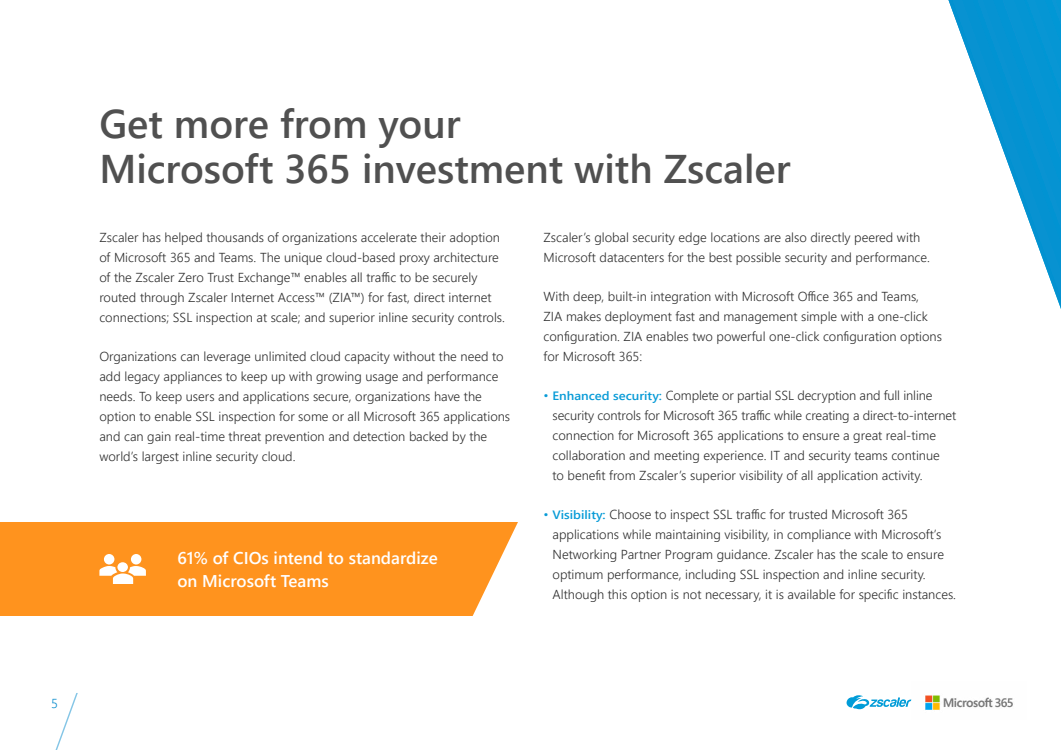
<style>
.page{position:relative;width:1061px;height:750px;background:#fff}
.page>*{position:absolute;margin:0;border:0;box-sizing:border-box;transform-origin:0 0}
.t1{font:600 40px/45px "Segoe UI";color:#505050}
.t2{font:600 17px/23px "Segoe UI";color:#fff}
.t3{font:300 13px/20px "Segoe UI";color:#2f2f2f}
.t4{font:300 13px "Segoe UI";color:#098ccd}
.s1{color:#089bd7}
.s2{font-weight:600;font-size:12.1px;color:#089bd7}
</style>
<div class="page">
<img style="left:911px;top:695px;width:102px;height:15px">
<svg style="left:846px;top:695px;width:65px;height:14px"></svg>
<svg style="left:55px;top:693px;width:23px;height:57px"></svg>
<img style="left:949px;top:0;width:112px;height:309px">
<div style="left:0;top:522px;width:518px;height:94px;background:#ff931e"></div>
<div style="left:104px;top:554px;width:10px;height:11px;background:#fff;border-radius:50%"></div>
<div style="left:131px;top:554px;width:10px;height:11px;background:#fff;border-radius:50%"></div>
<div style="left:117px;top:562px;width:11px;height:10px;background:#fff;border-radius:50%"></div>
<svg style="left:99px;top:566px;width:47px;height:18px"></svg>
<p class="t4" style="left:51px;top:691px;width:8px">5</p>
<h1 class="t1" style="left:99px;top:98px;width:693px">Get more from your<br>Microsoft 365 investment with Zscaler</h1>
<p class="t3" style="left:99px;top:226px;width:407px">Zscaler has helped thousands of organizations accelerate their adoption of Microsoft 365 and Teams. The unique cloud-based proxy architecture of the Zscaler Zero Trust Exchange™ enables all traffic to be securely routed through Zscaler Internet Access™ (ZIA™) for fast, direct internet connections; SSL inspection at scale; and superior inline security controls.</p>
<p class="t3" style="left:99px;top:345px;width:412px">Organizations can leverage unlimited cloud capacity without the need to add legacy appliances to keep up with growing usage and performance needs. To keep users and applications secure, organizations have the option to enable SSL inspection for some or all Microsoft 365 applications and can gain real-time threat prevention and detection backed by the world’s largest inline security cloud.</p>
<h2 class="t2" style="left:178px;top:545px;width:262px">61% of CIOs intend to standardize on Microsoft Teams</h2>
<p class="t3" style="left:544px;top:226px;width:388px">Zscaler’s global security edge locations are also directly peered with<br>Microsoft datacenters for the best possible security and performance.</p>
<p class="t3" style="left:544px;top:285px;width:400px">With deep, built-in integration with Microsoft Office 365 and Teams,<br>ZIA makes deployment fast and management simple with a one-click configuration. ZIA enables two powerful one-click configuration options for Microsoft 365:</p>
<p class="t3" style="left:553px;top:384px;width:405px;text-indent:-9px"><span class="s1">•</span> <span class="s2">Enhanced security:</span> Complete or partial SSL decryption and full inline security controls for Microsoft 365 traffic while creating a direct-to-internet connection for Microsoft 365 applications to ensure a great real-time collaboration and meeting experience. IT and security teams continue<br>to benefit from Zscaler’s superior visibility of all application activity.</p>
<p class="t3" style="left:553px;top:503px;width:405px;text-indent:-9px"><span class="s1">•</span> <span class="s2">Visibility:</span> Choose to inspect SSL traffic for trusted Microsoft 365 applications while maintaining visibility, in compliance with Microsoft’s Networking Partner Program guidance. Zscaler has the scale to ensure optimum performance, including SSL inspection and inline security.<br>Although this option is not necessary, it is available for specific instances.</p>
</div>
